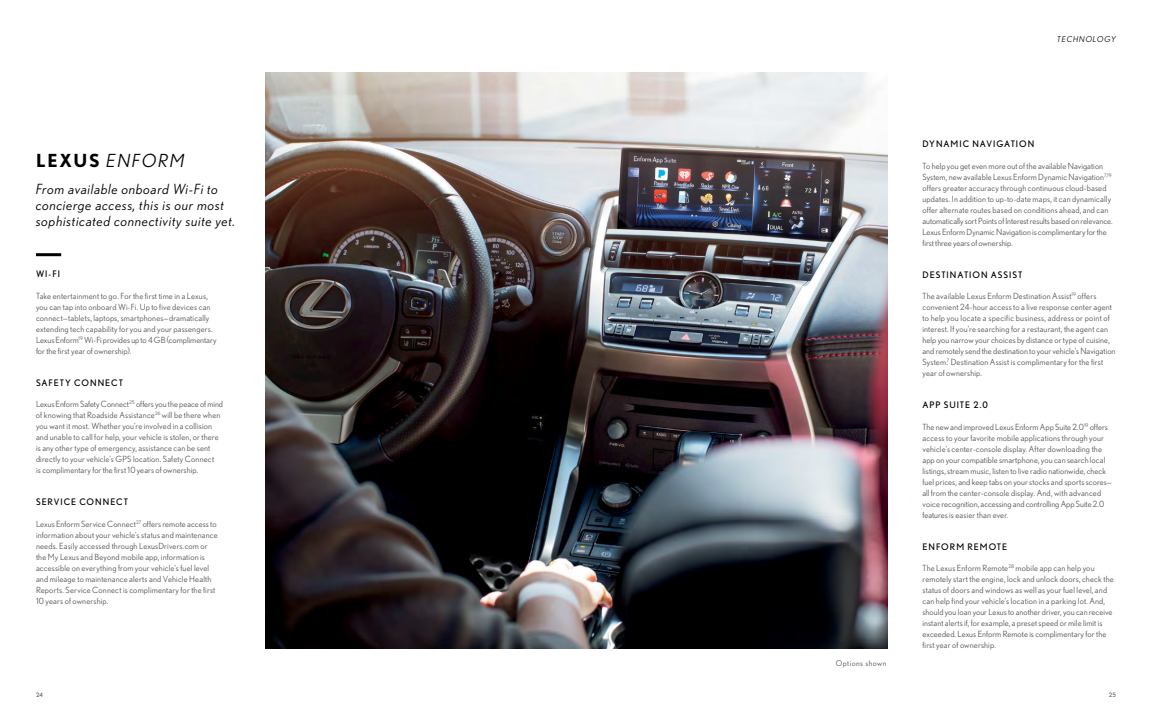
<style>
.page{position:relative;width:1152px;height:720px;background:#fff}
.page>*{position:absolute;margin:0;border:0;box-sizing:border-box;transform-origin:0 0}
.t1{font:italic 18px "Nobel";letter-spacing:.1em;color:#000}
._1b__Subhead__italic{font:italic 14px/16px "Nobel";letter-spacing:.05em;color:#000}
._1b__Caption_Headlin{font:9px "Nobel";letter-spacing:.11em;color:#000}
._1b__Caption_Copy{font:8.5px/11px "Nobel";letter-spacing:.015em;color:#58595b}
._1g__Cutline{font:8px "Nobel";letter-spacing:.06em;color:#58595b}
._1e__Section_Headine{font:italic 8px "Nobel";letter-spacing:.1em;color:#000}
.t2{font:6px "Nobel";color:#58595b}
.s1{font-weight:700;font-style:normal}
</style>
<div class="page">
<img style="left:266px;top:72px;width:621px;height:576px">
<hr style="left:36px;top:253px;width:25px;height:3px;background:#000">
<p class="t1" style="left:36px;top:151px;width:150px"><span class="s1">LEXUS</span> ENFORM</p>
<p class="_1b__Subhead__italic" style="left:36px;top:181px;width:201px">From available onboard Wi-Fi to concierge access, this is our most sophisticated connectivity suite yet.</p>
<p class="_1b__Caption_Headlin" style="left:36px;top:269px;width:25px">WI-FI</p>
<p class="_1b__Caption_Copy" style="left:36px;top:290px;width:182px">Take entertainment to go. For the first time in a Lexus, you can tap into onboard Wi-Fi. Up to five devices can connect—tablets, laptops, smartphones—dramatically extending tech capability for you and your passengers.<br>Lexus Enform<sup>19</sup> Wi-Fi provides up to 4 GB (complimentary for the first year of ownership).</p>
<p class="_1b__Caption_Headlin" style="left:36px;top:377px;width:89px">SAFETY CONNECT</p>
<p class="_1b__Caption_Copy" style="left:36px;top:399px;width:189px">Lexus Enform Safety Connect<sup>25</sup> offers you the peace of mind of knowing that Roadside Assistance<sup>26</sup> will be there when you want it most. Whether you’re involved in a collision and unable to call for help, your vehicle is stolen, or there is any other type of emergency, assistance can be sent directly to your vehicle’s GPS location. Safety Connect<br>is complimentary for the first 10 years of ownership.</p>
<p class="_1b__Caption_Headlin" style="left:36px;top:497px;width:94px">SERVICE CONNECT</p>
<p class="_1b__Caption_Copy" style="left:36px;top:518px;width:183px">Lexus Enform Service Connect<sup>27</sup> offers remote access to information about your vehicle’s status and maintenance needs. Easily accessed through LexusDrivers.com or the My Lexus and Beyond mobile app, information is accessible on everything from your vehicle’s fuel level and mileage to maintenance alerts and Vehicle Health Reports. Service Connect is complimentary for the first 10 years of ownership.</p>
<p class="_1e__Section_Headine" style="left:1057px;top:34px;width:60px">TECHNOLOGY</p>
<p class="_1g__Cutline" style="left:836px;top:659px;width:52px">Options shown</p>
<p class="_1b__Caption_Headlin" style="left:922px;top:139px;width:113px">DYNAMIC NAVIGATION</p>
<p class="_1b__Caption_Copy" style="left:922px;top:160px;width:192px">To help you get even more out of the available Navigation System, new available Lexus Enform Dynamic Navigation<sup>7,19 </sup>offers greater accuracy through continuous cloud-based updates. In addition to up-to-date maps, it can dynamically offer alternate routes based on conditions ahead, and can automatically sort Points of Interest results based on relevance.<br>Lexus Enform Dynamic Navigation is complimentary for the first three years of ownership.</p>
<p class="_1b__Caption_Headlin" style="left:922px;top:269px;width:101px">DESTINATION ASSIST</p>
<p class="_1b__Caption_Copy" style="left:922px;top:290px;width:195px">The available Lexus Enform Destination Assist<sup>19</sup> offers convenient 24-hour access to a live response center agent to help you locate a specific business, address or point of interest. If you’re searching for a restaurant, the agent can help you narrow your choices by distance or type of cuisine, and remotely send the destination to your vehicle’s Navigation System.<sup>7</sup> Destination Assist is complimentary for the first year of ownership.</p>
<p class="_1b__Caption_Headlin" style="left:923px;top:400px;width:67px">APP SUITE 2.0</p>
<p class="_1b__Caption_Copy" style="left:922px;top:421px;width:191px">The new and improved Lexus Enform App Suite 2.0<sup>19</sup> offers access to your favorite mobile applications through your vehicle’s center-console display. After downloading the app on your compatible smartphone, you can search local listings, stream music, listen to live radio nationwide, check fuel prices, and keep tabs on your stocks and sports scores— all from the center-console display. And, with advanced voice recognition, accessing and controlling App Suite 2.0 features is easier than ever.</p>
<p class="_1b__Caption_Headlin" style="left:922px;top:541px;width:86px">ENFORM REMOTE</p>
<p class="_1b__Caption_Copy" style="left:922px;top:562px;width:193px">The Lexus Enform Remote<sup>28</sup> mobile app can help you remotely start the engine, lock and unlock doors, check the status of doors and windows as well as your fuel level, and can help find your vehicle’s location in a parking lot. And, should you loan your Lexus to another driver, you can receive instant alerts if, for example, a preset speed or mile limit is exceeded. Lexus Enform Remote is complimentary for the first year of ownership.</p>
<p class="t2" style="left:36px;top:692px;width:8px">24</p>
<p class="t2" style="left:1109px;top:692px;width:9px">25</p>
</div>
